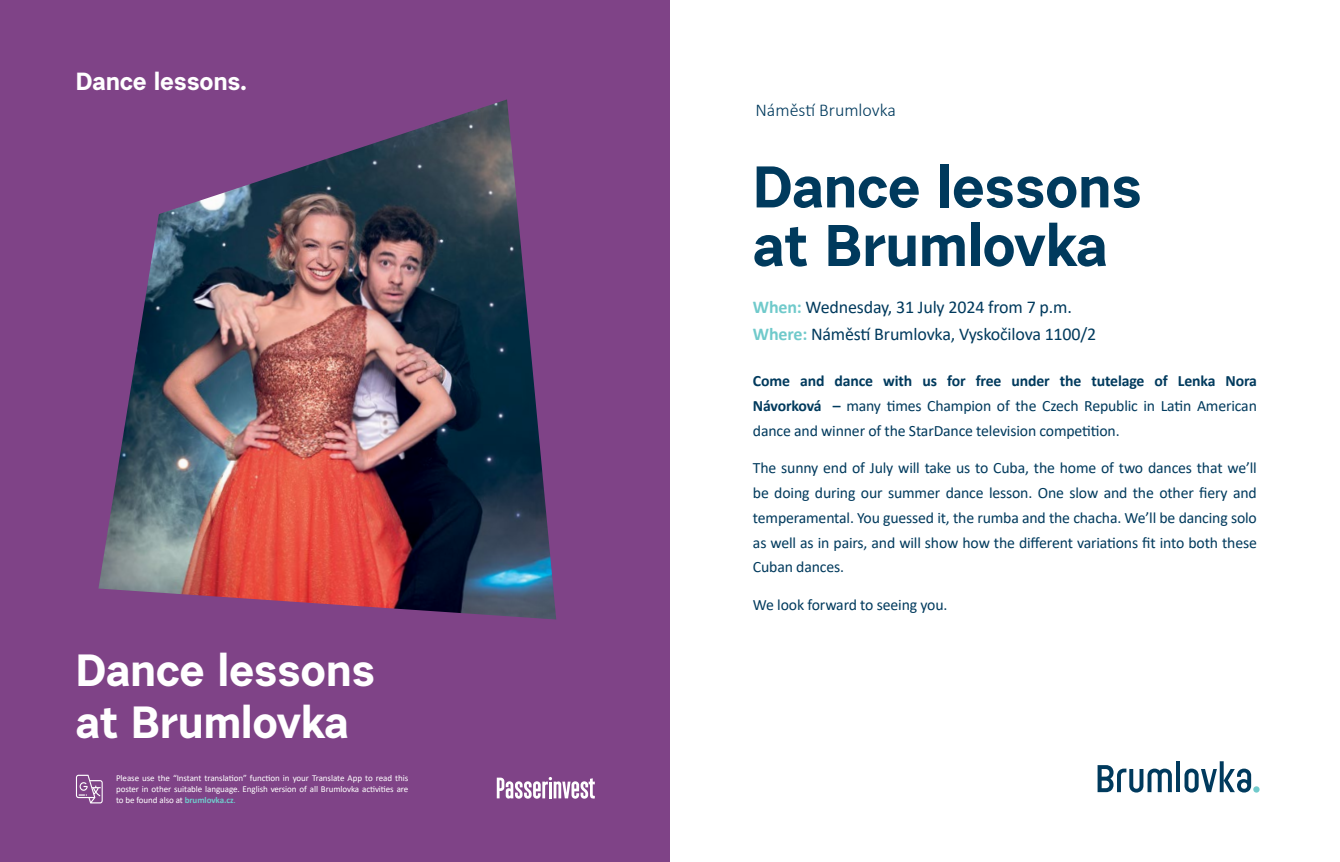
<style>
.page{position:relative;width:1340px;height:862px;background:#fff}
.page>*{position:absolute;margin:0;border:0;box-sizing:border-box;transform-origin:0 0}
.t1{font:700 58.5px/58.5px "Urban Grotesk Re Bo";letter-spacing:-.01em;color:#003a5d}
.t2{font:700 45px/51.8px "Urban Grotesk Re Bo";letter-spacing:-.01em;color:#fff}
.t3{font:700 24.75px "Urban Grotesk Re Bo";letter-spacing:-.01em;color:#fff}
.t4{font:18px/26.3px "Calibri";letter-spacing:-.01em;color:#003a5d}
.t5{font:300 18px "Calibri";color:#003a5d}
.t6{font:15.75px/24.8px "Calibri";letter-spacing:-.01em;color:#003a5d;text-align:justify}
.t7{font:9px/10.8px "Calibri";letter-spacing:-.01em;color:#fff;text-align:justify}
.s1{font-weight:700;color:#70cacb}
.s2{color:#70cacb}
.s3{font-weight:700}
</style>
<div class="page">
<div style="left:0;top:0;width:670px;height:861px;background:#7f4387"></div>
<svg style="left:1097px;top:765px;width:74px;height:27px"></svg>
<hr style="left:1176px;top:760px;width:4px;height:31px;background:#003a5d">
<svg style="left:1184px;top:761px;width:67px;height:31px"></svg>
<svg style="left:1253px;top:785px;width:6px;height:7px"></svg>
<svg style="left:76px;top:774px;width:27px;height:29px"></svg>
<svg style="left:497px;top:777px;width:98px;height:21px"></svg>
<img style="left:98px;top:99px;width:458px;height:520px">
<h3 class="t3" style="left:76px;top:66px;width:173px">Dance lessons.</h3>
<h2 class="t2" style="left:76px;top:643px;width:301px">Dance lessons at Brumlovka</h2>
<p class="t7" style="left:116px;top:772px;width:294px">Please use the “Instant translation” function in your Translate App to read this poster in other suitable language. English version of all Brumlovka activities are to be found also at <span class="s1">brumlovka.cz</span><span class="s2">.</span></p>
<p class="t5" style="left:755px;top:98px;width:142px">Náměstí Brumlovka</p>
<h1 class="t1" style="left:753px;top:156px;width:391px">Dance lessons at Brumlovka</h1>
<p class="t4" style="left:753px;top:293px;width:345px"><span class="s1">When:</span> Wednesday, 31 July 2024 from 7 p.m.<br><span class="s1">Where:</span> Náměstí Brumlovka, Vyskočilova 1100/2</p>
<p class="t6" style="left:753px;top:368px;width:505px"><span class="s3">Come and dance with us for free under the tutelage of Lenka Nora Návorková –</span> many times Champion of the Czech Republic in Latin American dance and winner of the StarDance television competition.</p>
<p class="t6" style="left:753px;top:455px;width:505px">The sunny end of July will take us to Cuba, the home of two dances that we’ll be doing during our summer dance lesson. One slow and the other fiery and temperamental. You guessed it, the rumba and the chacha. We’ll be dancing solo as well as in pairs, and will show how the different variations fit into both these Cuban dances.</p>
<p class="t6" style="left:753px;top:591px;width:196px">We look forward to seeing you.</p>
</div>
